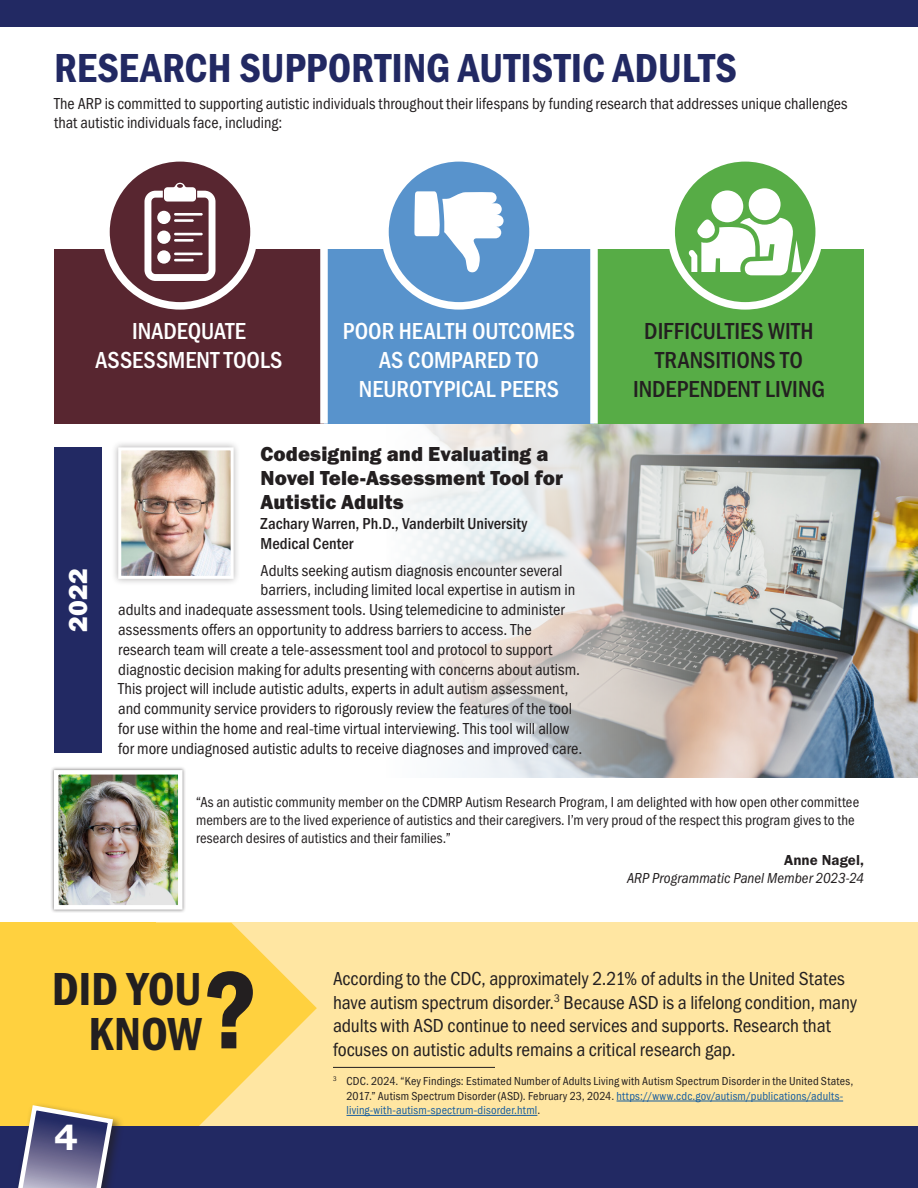
<style>
.page{position:relative;width:918px;height:1188px;background:#fff}
.page>*{position:absolute;margin:0;border:0;box-sizing:border-box;transform-origin:0 0}
._2021_Body{font:114px "Franklin Gothic URW Con Dem";color:#231f20}
._2021_Body-2{font:48px/45px "Franklin Gothic URW Con Dem";letter-spacing:-.01em;color:#231f20;text-align:right}
._2021_Headline{font:42px "Franklin Gothic URW Con Dem";letter-spacing:-.005em;color:#222963}
.t1{font:700 36px "Bookman Old Style";color:#fff}
._2021_Body-3{font:27px "Franklin Gothic URW Hea";color:#fff}
._2021_Body-4{font:500 24px/28.8px "Franklin Gothic URW Con";letter-spacing:.005em;color:#fff;text-align:center}
._2021_Body-5{font:500 24px/28.8px "Franklin Gothic URW Con";color:#231f20;text-align:center}
.new_head_level_1{font:21px/24px "Franklin Gothic URW Hea";letter-spacing:.005em;color:#231f20}
._2021_Body-6{font:19.5px/23.4px "Franklin Gothic URW Con Boo";color:#231f20}
._2021_Body-7{font:16.5px/19.8px "Franklin Gothic URW Con Boo";color:#231f20}
._2021_Body-8{font:500 16.5px/19.8px "Franklin Gothic URW Con";letter-spacing:.005em;color:#231f20}
._2012-quote{font:15px/18px "Franklin Gothic URW Con Boo";letter-spacing:.01em;color:#231f20}
._2012-quote-2{font:15px "Franklin Gothic URW Con Boo Ita";letter-spacing:.005em;color:#231f20}
._2012-Body{font:15px "Franklin Gothic URW Dem";letter-spacing:.005em;color:#231f20}
.t2{font:12px/14.4px "Franklin Gothic URW Con Boo";letter-spacing:.015em;color:#231f20}
.s1{color:#175d9e}
</style>
<div class="page">
<div style="left:0;top:923px;width:918px;height:258px;background:#ffe6a2"></div>
<svg style="left:0;top:923px;width:317px;height:203px;fill:#ffd13f"></svg>
<img style="left:406px;top:424px;width:512px;height:354px">
<div style="left:51px;top:767px;width:135px;height:146px;background:#231f20;opacity:.5"></div>
<img style="left:59px;top:775px;width:119px;height:130px">
<div style="left:54px;top:770px;width:129px;height:140px;border:4px solid #fff"></div>
<div style="left:111px;top:440px;width:130px;height:146px;background:#231f20;opacity:.35"></div>
<img style="left:122px;top:451px;width:108px;height:124px">
<div style="left:118px;top:447px;width:116px;height:132px;border:3px solid #fff"></div>
<div style="left:54px;top:249px;width:270px;height:175px;background:#582630"></div>
<div style="left:324px;top:249px;width:270px;height:175px;background:#5893cc"></div>
<div style="left:594px;top:249px;width:270px;height:175px;background:#57ac46"></div>
<div style="left:320px;top:249px;width:8px;height:175px;background:#fff"></div>
<div style="left:590px;top:249px;width:8px;height:175px;background:#fff"></div>
<div style="left:54px;top:447px;width:48px;height:306px;background:#222963"></div>
<div style="left:106px;top:158px;width:148px;height:148px;background:#582630;border-radius:50%"></div>
<svg style="left:144px;top:183px;width:72px;height:98px"></svg>
<hr style="left:174px;top:213px;width:29px;height:3px;background:#fff">
<hr style="left:174px;top:219px;width:20px;height:3px;background:#fff">
<div style="left:157px;top:211px;width:14px;height:13px;background:#fff;border-radius:50%"></div>
<hr style="left:174px;top:233px;width:29px;height:2px;background:#fff">
<hr style="left:174px;top:239px;width:20px;height:3px;background:#fff">
<div style="left:157px;top:231px;width:14px;height:13px;background:#fff;border-radius:50%"></div>
<hr style="left:174px;top:253px;width:29px;height:2px;background:#fff">
<hr style="left:174px;top:259px;width:20px;height:2px;background:#fff">
<div style="left:157px;top:250px;width:14px;height:14px;background:#fff;border-radius:50%"></div>
<div style="left:102px;top:154px;width:156px;height:156px;border:8px solid #fff;border-radius:50%"></div>
<div style="left:385px;top:158px;width:148px;height:148px;background:#5893cc;border-radius:50%"></div>
<svg style="left:414px;top:191px;width:90px;height:81px"></svg>
<div style="left:381px;top:154px;width:156px;height:156px;border:8px solid #fff;border-radius:50%"></div>
<svg style="left:671px;top:158px;width:148px;height:148px;fill:#57ac46"></svg>
<div style="left:711px;top:190px;width:32px;height:32px;background:#fff;border-radius:50%"></div>
<div style="left:749px;top:188px;width:32px;height:32px;background:#fff;border-radius:50%"></div>
<svg style="left:689px;top:218px;width:113px;height:57px"></svg>
<div style="left:667px;top:154px;width:156px;height:156px;border:8px solid #fff;border-radius:50%"></div>
<hr style="left:617px;top:1101px;width:226px;height:1px;background:#175d9e">
<hr style="left:346px;top:1115px;width:191px;height:1px;background:#175d9e">
<hr style="left:333px;top:1067px;width:162px;height:1px;background:#231f20">
<div style="left:0;top:1126px;width:918px;height:62px;background:#222963"></div>
<div style="left:7px;top:1101px;width:117px;height:87px;background:#231f20;opacity:.7"></div>
<svg style="left:8px;top:1103px;width:108px;height:85px"></svg>
<div style="left:0;top:0;width:918px;height:27px;background:#222963"></div>
<p class="_2021_Headline" style="left:54px;top:40px;width:685px">RESEARCH SUPPORTING AUTISTIC ADULTS</p>
<p class="_2021_Body-7" style="left:54px;top:93px;width:795px">The ARP is committed to supporting autistic individuals throughout their lifespans by funding research that addresses unique challenges that autistic individuals face, including:</p>
<p class="_2021_Body-4" style="left:95px;top:316px;width:189px">INADEQUATE<br>ASSESSMENT TOOLS</p>
<p class="_2021_Body-4" style="left:343px;top:316px;width:234px">POOR HEALTH OUTCOMES<br>AS COMPARED TO<br>NEUROTYPICAL PEERS</p>
<p class="_2021_Body-5" style="left:633px;top:316px;width:193px">DIFFICULTIES WITH<br>TRANSITIONS TO<br>INDEPENDENT LIVING</p>
<p class="_2021_Body-3" style="left:60px;top:632px;width:65px;rotate:-90deg">2022</p>
<p class="new_head_level_1" style="left:261px;top:442px;width:304px">Codesigning and Evaluating a<br>Novel Tele-Assessment Tool for<br>Autistic Adults</p>
<p class="_2021_Body-8" style="left:261px;top:513px;width:268px">Zachary Warren, Ph.D., Vanderbilt University<br>Medical Center</p>
<p class="_2021_Body-7" style="left:261px;top:560px;width:304px">Adults seeking autism diagnosis encounter several</p>
<p class="_2021_Body-7" style="left:261px;top:580px;width:316px">barriers, including limited local expertise in autism in</p>
<p class="_2021_Body-7" style="left:118px;top:600px;width:448px">adults and inadequate assessment tools. Using telemedicine to administer</p>
<p class="_2021_Body-7" style="left:118px;top:619px;width:415px">assessments offers an opportunity to address barriers to access. The</p>
<p class="_2021_Body-7" style="left:118px;top:639px;width:436px">research team will create a tele-assessment tool and protocol to support</p>
<p class="_2021_Body-7" style="left:118px;top:659px;width:463px">diagnostic decision making for adults presenting with concerns about autism.</p>
<p class="_2021_Body-7" style="left:118px;top:679px;width:452px">This project will include autistic adults, experts in adult autism assessment,</p>
<p class="_2021_Body-7" style="left:118px;top:699px;width:455px">and community service providers to rigorously review the features of the tool</p>
<p class="_2021_Body-7" style="left:118px;top:718px;width:453px">for use within the home and real-time virtual interviewing. This tool will allow</p>
<p class="_2021_Body-7" style="left:118px;top:738px;width:466px">for more undiagnosed autistic adults to receive diagnoses and improved care.</p>
<p class="_2012-quote" style="left:196px;top:793px;width:665px">“As an autistic community member on the CDMRP Autism Research Program, I am delighted with how open other committee members are to the lived experience of autistics and their caregivers. I’m very proud of the respect this program gives to the research desires of autistics and their families.”</p>
<p class="_2012-Body" style="left:784px;top:850px;width:81px">Anne Nagel,</p>
<p class="_2012-quote-2" style="left:627px;top:869px;width:238px">ARP Programmatic Panel Member 2023-24</p>
<p class="_2021_Body" style="left:204px;top:934px;width:56px">?</p>
<p class="_2021_Body-2" style="left:52px;top:964px;width:152px">DID YOU<br>KNOW</p>
<h3 class="t1" style="left:54px;top:1116px;width:25px">4</h3>
<p class="_2021_Body-6" style="left:333px;top:967px;width:526px">According to the CDC, approximately 2.21% of adults in the United States have autism spectrum disorder.<sup>3</sup> Because ASD is a lifelong condition, many adults with ASD continue to need services and supports. Research that focuses on autistic adults remains a critical research gap.</p>
<p class="t2" style="left:346px;top:1074px;width:508px;text-indent:-14px"><sup>3</sup> CDC. 2024. “Key Findings: Estimated Number of Adults Living with Autism Spectrum Disorder in the United States,<br>2017.” Autism Spectrum Disorder (ASD). February 23, 2024. <span class="s1">https://www.cdc.gov/autism/publications/adults&shy;living-with-autism-spectrum-disorder.html</span>.</p>
</div>
